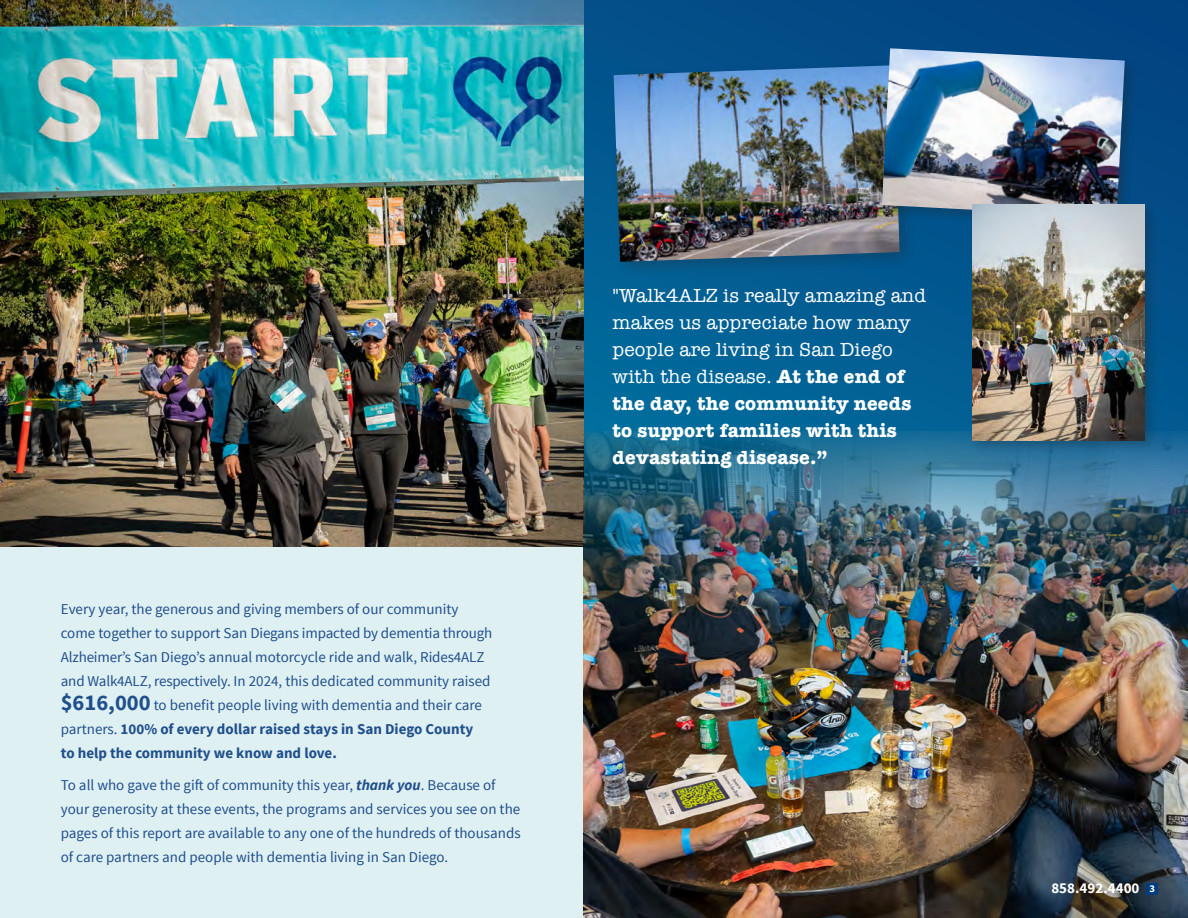
<style>
.page{position:relative;width:1188px;height:918px;background:#fff}
.page>*{position:absolute;margin:0;border:0;box-sizing:border-box;transform-origin:0 0}
.t1{font:19.5px/27px "American Typewriter";letter-spacing:.01em;color:#fff}
.t2{font:15px/24px "Source Sans Pro";color:#204f8c}
.t3{font:700 15px "Source Sans Pro";color:#fff}
.t4{font:700 10.5px "Source Sans Pro";color:#fff}
.s1{font-weight:700;font-size:22.5px}
.s2{font-weight:700}
.s3{font-weight:700;font-style:italic}
</style>
<div class="page">
<div style="left:0;top:546px;width:583px;height:372px;background:#def0f2"></div>
<svg style="left:583px;top:0;width:605px;height:431px;background:#02588e"></svg>
<img style="left:0;top:0;width:583px;height:546px">
<img style="left:583px;top:431px;width:605px;height:487px">
<div style="left:607px;top:59px;width:310px;height:220px;background:#231f20;opacity:.25"></div>
<img style="left:614px;top:65px;width:286px;height:197px">
<div style="left:881px;top:47px;width:257px;height:184px;background:#231f20;opacity:.25"></div>
<img style="left:882px;top:48px;width:243px;height:169px">
<div style="left:1146px;top:883px;width:12px;height:12px;background:#013d7d"></div>
<div style="left:969px;top:201px;width:189px;height:254px;background:#231f20;opacity:.25"></div>
<img style="left:972px;top:205px;width:173px;height:236px">
<p class="t2" style="left:61px;top:597px;width:433px">Every year, the generous and giving members of our community come together to support San Diegans impacted by dementia through Alzheimer’s San Diego’s annual motorcycle ride and walk, Rides4ALZ and Walk4ALZ, respectively. In 2024, this dedicated community raised <span class="s1">$616,000</span> to benefit people living with dementia and their care partners. <span class="s2">100% of every dollar raised stays in San Diego County<br>to help the community we know and love.</span></p>
<p class="t2" style="left:61px;top:773px;width:461px">To all who gave the gift of community this year, <span class="s3">thank you</span>. Because of your generosity at these events, the programs and services you see on the pages of this report are available to any one of the hundreds of thousands of care partners and people with dementia living in San Diego.</p>
<p class="t1" style="left:613px;top:282px;width:315px">"Walk4ALZ is really amazing and makes us appreciate how many people are living in San Diego with the disease. <span class="s2">At the end of the day, the community needs to support families with this devastating disease.”</span></p>
<p class="t3" style="left:1051px;top:879px;width:90px">858.492.4400</p>
<p class="t4" style="left:1149px;top:882px;width:7px">3</p>
</div>
